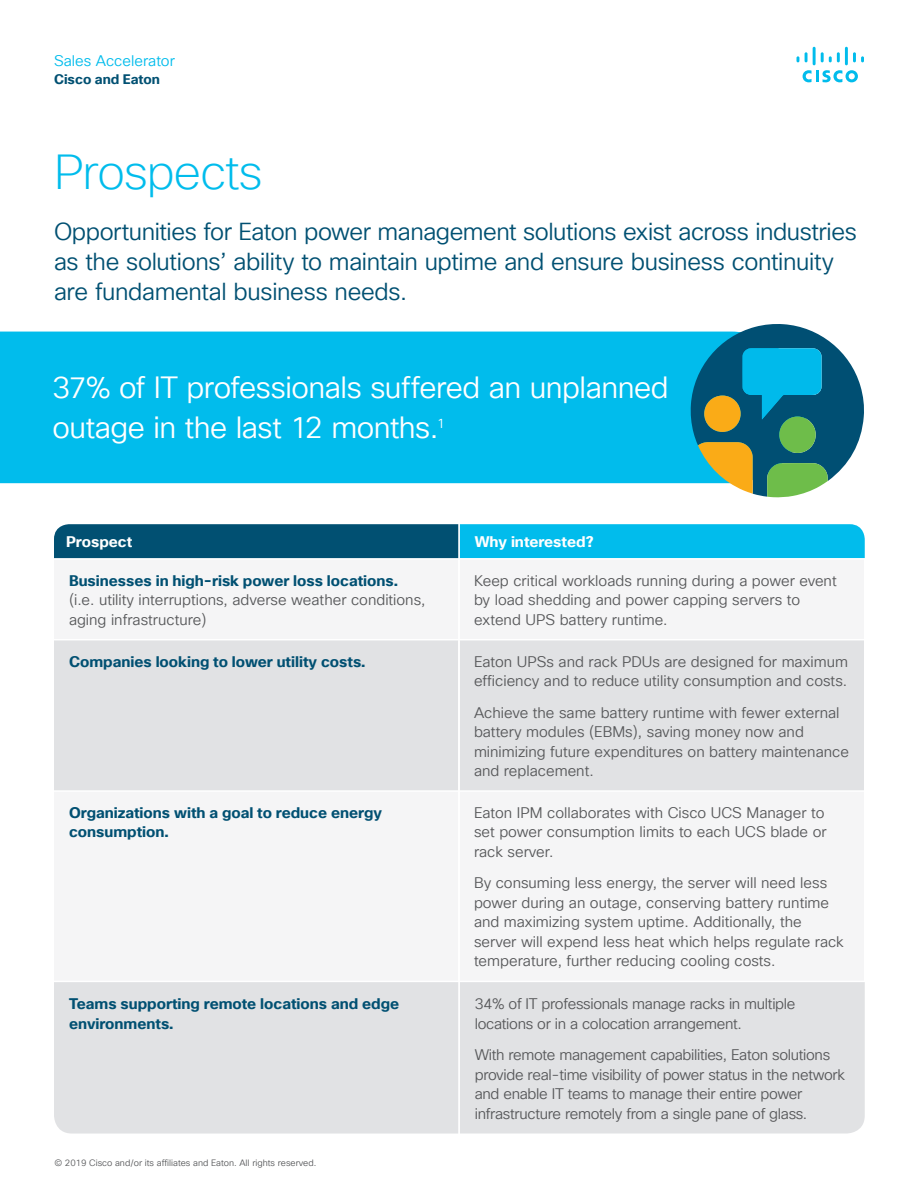
<style>
.page{position:relative;width:918px;height:1188px;background:#fff}
.page>*{position:absolute;margin:0;border:0;box-sizing:border-box;transform-origin:0 0}
.Title_Headline{font:200 48px "Cisco Sans TT";letter-spacing:-.02em;color:#01bcec}
.Subhead2_Indigo{font:30px/40.5px "Cisco Sans TT Light";letter-spacing:-.015em;color:#fff}
.Title_Headline-2{font:24px/30px "Cisco Sans TT Light";letter-spacing:-.015em;color:#015072}
.Table_body{font:15px/19.5px "Cisco Sans TT Light";color:#57585a}
.Table_body-2{font:15px/19.5px "Cisco Sans TT Light";letter-spacing:-.02em;color:#57585a}
.Table_Head{font:700 15px/19.5px "Cisco Sans TT";color:#015072}
.Table_body-3{font:700 15px "Cisco Sans TT";color:#015072}
.Table_Head-2{font:700 15px "Cisco Sans TT";color:#fff}
.t1{font:15px "Cisco Sans TT Light";color:#01bcec}
.t2{font:700 13.5px "Cisco Sans TT";color:#015072}
.Subhead2_Indigo-2{font:13.05px "Cisco Sans TT Light";color:#fff}
.t3{font:9px "Cisco Sans TT Light";color:#57585a}
</style>
<div class="page">
<svg style="left:803px;top:70px;width:55px;height:12px"></svg>
<svg style="left:797px;top:56px;width:2px;height:6px"></svg>
<svg style="left:805px;top:52px;width:3px;height:10px"></svg>
<hr style="left:813px;top:47px;width:3px;height:18px;background:#01bcec">
<svg style="left:821px;top:52px;width:19px;height:10px"></svg>
<hr style="left:845px;top:47px;width:3px;height:18px;background:#01bcec">
<svg style="left:853px;top:52px;width:11px;height:10px"></svg>
<div style="left:0;top:332px;width:690px;height:151px;background:#01bcec"></div>
<svg style="left:690px;top:324px;width:174px;height:173px;background:#3e8e9a"></svg>
<div style="left:704px;top:395px;width:37px;height:37px;background:#faab17;border-radius:50%"></div>
<div style="left:779px;top:416px;width:37px;height:37px;background:#6ebd4a;border-radius:50%"></div>
<div style="left:54px;top:640px;width:810px;height:150px;background:#e1e2e4"></div>
<svg style="left:54px;top:524px;width:811px;height:34px;background:#0387af"></svg>
<div style="left:54px;top:982px;width:404px;height:152px;background:#e1e2e4"></div>
<div style="left:460px;top:982px;width:405px;height:152px;background:#e1e2e4"></div>
<hr style="left:458px;top:523px;width:2px;height:626px;background:#fff">
<p class="t1" style="left:54px;top:51px;width:122px">Sales Accelerator</p>
<p class="t2" style="left:54px;top:70px;width:107px">Cisco and Eaton</p>
<p class="Title_Headline" style="left:54px;top:141px;width:210px">Prospects</p>
<p class="Title_Headline-2" style="left:54px;top:217px;width:804px">Opportunities for Eaton power management solutions exist across industries as the solutions’ ability to maintain uptime and ensure business continuity are fundamental business needs.</p>
<p class="Subhead2_Indigo" style="left:52px;top:368px;width:618px">37% of IT professionals suffered an unplanned outage in the last 12 months.</p>
<p class="Subhead2_Indigo-2" style="left:437px;top:415px;width:9px">1</p>
<p class="Table_Head-2" style="left:66px;top:532px;width:68px">Prospect</p>
<p class="Table_Head-2" style="left:475px;top:532px;width:121px">Why interested?</p>
<p class="Table_Head" style="left:69px;top:571px;width:331px">Businesses in high-risk power loss locations.</p>
<p class="Table_body" style="left:69px;top:591px;width:358px">(i.e. utility interruptions, adverse weather conditions, aging infrastructure)</p>
<p class="Table_body" style="left:474px;top:571px;width:364px">Keep critical workloads running during a power event by load shedding and power capping servers to extend UPS battery runtime.</p>
<p class="Table_body-3" style="left:69px;top:651px;width:298px">Companies looking to lower utility costs.</p>
<p class="Table_body" style="left:474px;top:652px;width:375px">Eaton UPSs and rack PDUs are designed for maximum efficiency and to reduce utility consumption and costs.</p>
<p class="Table_body" style="left:474px;top:703px;width:376px">Achieve the same battery runtime with fewer external battery modules (EBMs), saving money now and minimizing future expenditures on battery maintenance and replacement.</p>
<p class="Table_Head" style="left:69px;top:803px;width:315px">Organizations with a goal to reduce energy consumption.</p>
<p class="Table_body" style="left:474px;top:803px;width:354px">Eaton IPM collaborates with Cisco UCS Manager to set power consumption limits to each UCS blade or rack server.</p>
<p class="Table_body" style="left:474px;top:874px;width:371px">By consuming less energy, the server will need less power during an outage, conserving battery runtime and maximizing system uptime. Additionally, the server will expend less heat which helps regulate rack temperature, further reducing cooling costs.</p>
<p class="Table_Head" style="left:69px;top:994px;width:332px">Teams supporting remote locations and edge environments.</p>
<p class="Table_body-2" style="left:475px;top:994px;width:322px">34% of IT professionals manage racks in multiple locations or in a colocation arrangement.</p>
<p class="Table_body-2" style="left:475px;top:1045px;width:372px">With remote management capabilities, Eaton solutions provide real-time visibility of power status in the network and enable IT teams to manage their entire power infrastructure remotely from a single pane of glass.</p>
<p class="t3" style="left:54px;top:1157px;width:264px">© 2019 Cisco and/or its affiliates and Eaton. All rights reserved.</p>
</div>
